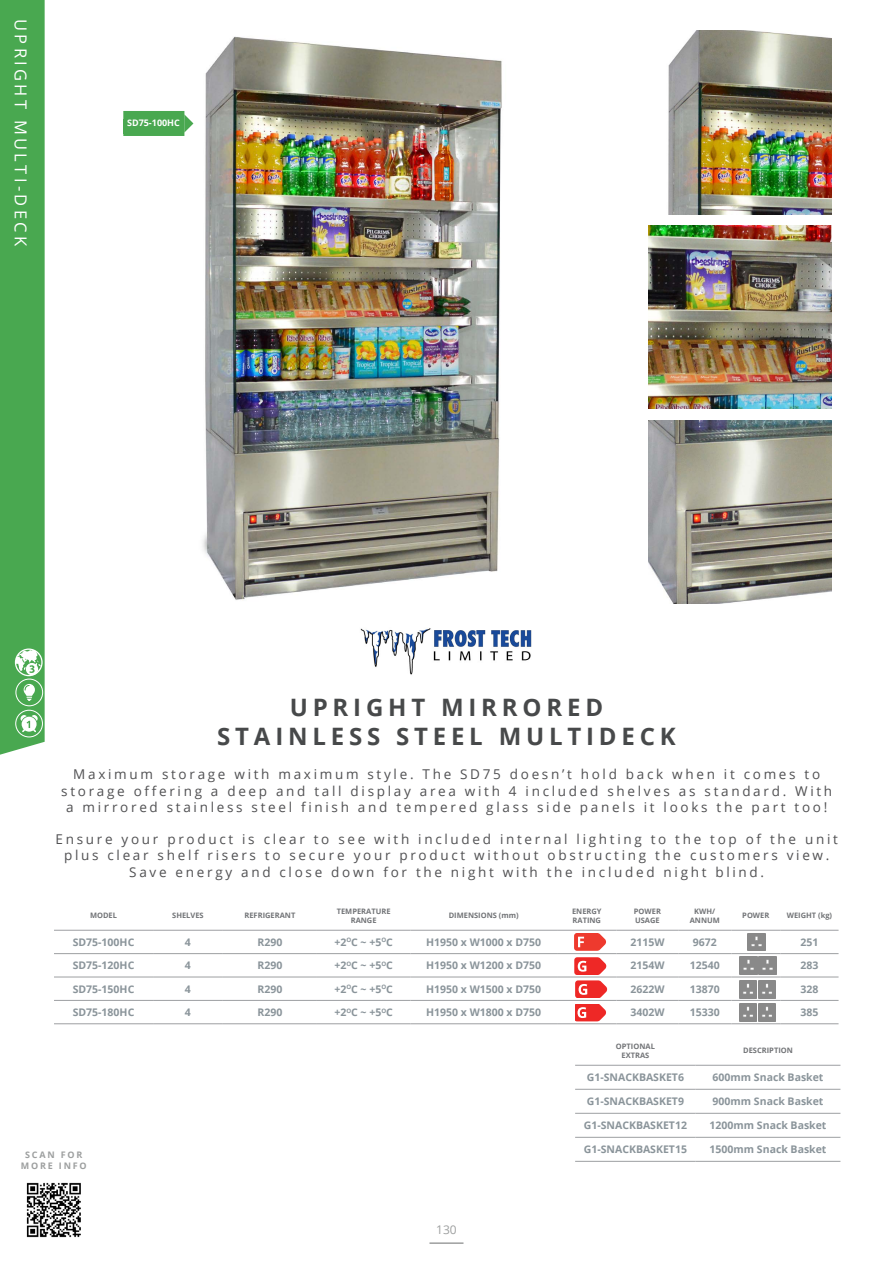
<style>
.page{position:relative;width:893px;height:1263px;background:#fff}
.page>*{position:absolute;margin:0;border:0;box-sizing:border-box;transform-origin:0 0}
.Paragraph_Style_1{font:700 24px "Open Sans";letter-spacing:.2em;color:#47494a}
.t1{font:16.5px "Open Sans";letter-spacing:.2em;color:#fff}
.Paragraph_Style_1-2{font:13.5px/16.2px "Open Sans";letter-spacing:.2em;color:#505052;text-align:center}
.t2{font:12px "Open Sans";color:#9d9f9f}
.t3{font:700 10.5px "Open Sans";color:#8a949a}
.t4{font:700 9px/10.8px "Open Sans";letter-spacing:.2em;color:#9d9f9f;text-align:center}
.Paragraph_Style_1-3{font:700 9px "Open Sans";color:#fff}
.t5{font:700 7.5px "Open Sans";color:#727477}
</style>
<div class="page">
<hr style="left:429px;top:1242px;width:34px;height:2px;background:#9d9f9f">
<img style="left:648px;top:421px;width:183px;height:183px">
<img style="left:648px;top:226px;width:183px;height:183px">
<img style="left:668px;top:31px;width:163px;height:183px">
<img style="left:193px;top:36px;width:309px;height:564px">
<img style="left:360px;top:628px;width:172px;height:47px">
<hr style="left:54px;top:930px;width:99px;height:1px;background:#9d9fa2">
<hr style="left:153px;top:930px;width:70px;height:1px;background:#9d9fa2">
<hr style="left:223px;top:930px;width:94px;height:1px;background:#9d9fa2">
<hr style="left:317px;top:930px;width:93px;height:1px;background:#9d9fa2">
<hr style="left:410px;top:930px;width:147px;height:1px;background:#9d9fa2">
<hr style="left:557px;top:930px;width:60px;height:1px;background:#9d9fa2">
<hr style="left:617px;top:930px;width:61px;height:1px;background:#9d9fa2">
<hr style="left:678px;top:930px;width:53px;height:1px;background:#9d9fa2">
<hr style="left:731px;top:930px;width:49px;height:1px;background:#9d9fa2">
<hr style="left:780px;top:930px;width:58px;height:1px;background:#9d9fa2">
<hr style="left:54px;top:953px;width:99px;height:1px;background:#9d9fa2">
<hr style="left:153px;top:953px;width:70px;height:1px;background:#9d9fa2">
<hr style="left:223px;top:953px;width:94px;height:1px;background:#9d9fa2">
<hr style="left:317px;top:953px;width:93px;height:1px;background:#9d9fa2">
<hr style="left:410px;top:953px;width:147px;height:1px;background:#9d9fa2">
<hr style="left:557px;top:953px;width:60px;height:1px;background:#9d9fa2">
<hr style="left:617px;top:953px;width:61px;height:1px;background:#9d9fa2">
<hr style="left:678px;top:953px;width:53px;height:1px;background:#9d9fa2">
<hr style="left:731px;top:953px;width:49px;height:1px;background:#9d9fa2">
<hr style="left:780px;top:953px;width:58px;height:1px;background:#9d9fa2">
<hr style="left:54px;top:977px;width:99px;height:1px;background:#9d9fa2">
<hr style="left:153px;top:977px;width:70px;height:1px;background:#9d9fa2">
<hr style="left:223px;top:977px;width:94px;height:1px;background:#9d9fa2">
<hr style="left:317px;top:977px;width:93px;height:1px;background:#9d9fa2">
<hr style="left:410px;top:977px;width:147px;height:1px;background:#9d9fa2">
<hr style="left:557px;top:977px;width:60px;height:1px;background:#9d9fa2">
<hr style="left:617px;top:977px;width:61px;height:1px;background:#9d9fa2">
<hr style="left:678px;top:977px;width:53px;height:1px;background:#9d9fa2">
<hr style="left:731px;top:977px;width:49px;height:1px;background:#9d9fa2">
<hr style="left:780px;top:977px;width:58px;height:1px;background:#9d9fa2">
<hr style="left:54px;top:1000px;width:99px;height:1px;background:#9d9fa2">
<hr style="left:153px;top:1000px;width:70px;height:1px;background:#9d9fa2">
<hr style="left:223px;top:1000px;width:94px;height:1px;background:#9d9fa2">
<hr style="left:317px;top:1000px;width:93px;height:1px;background:#9d9fa2">
<hr style="left:410px;top:1000px;width:147px;height:1px;background:#9d9fa2">
<hr style="left:557px;top:1000px;width:60px;height:1px;background:#9d9fa2">
<hr style="left:617px;top:1000px;width:61px;height:1px;background:#9d9fa2">
<hr style="left:678px;top:1000px;width:53px;height:1px;background:#9d9fa2">
<hr style="left:731px;top:1000px;width:49px;height:1px;background:#9d9fa2">
<hr style="left:780px;top:1000px;width:58px;height:1px;background:#9d9fa2">
<hr style="left:54px;top:1023px;width:99px;height:1px;background:#9d9fa2">
<hr style="left:153px;top:1023px;width:70px;height:1px;background:#9d9fa2">
<hr style="left:223px;top:1023px;width:94px;height:1px;background:#9d9fa2">
<hr style="left:317px;top:1023px;width:93px;height:1px;background:#9d9fa2">
<hr style="left:410px;top:1023px;width:147px;height:1px;background:#9d9fa2">
<hr style="left:557px;top:1023px;width:60px;height:1px;background:#9d9fa2">
<hr style="left:617px;top:1023px;width:61px;height:1px;background:#9d9fa2">
<hr style="left:678px;top:1023px;width:53px;height:1px;background:#9d9fa2">
<hr style="left:731px;top:1023px;width:49px;height:1px;background:#9d9fa2">
<hr style="left:780px;top:1023px;width:58px;height:1px;background:#9d9fa2">
<svg style="left:574px;top:933px;width:32px;height:17px"></svg>
<svg style="left:574px;top:958px;width:32px;height:17px"></svg>
<img style="left:739px;top:980px;width:37px;height:18px">
<svg style="left:575px;top:981px;width:32px;height:17px"></svg>
<img style="left:739px;top:1003px;width:37px;height:18px">
<svg style="left:575px;top:1004px;width:31px;height:17px"></svg>
<img style="left:748px;top:933px;width:17px;height:18px">
<img style="left:739px;top:956px;width:37px;height:18px">
<hr style="left:575px;top:1065px;width:121px;height:1px;background:#9d9fa2">
<hr style="left:696px;top:1065px;width:144px;height:1px;background:#9d9fa2">
<hr style="left:575px;top:1089px;width:121px;height:1px;background:#9d9fa2">
<hr style="left:696px;top:1089px;width:144px;height:1px;background:#9d9fa2">
<hr style="left:575px;top:1113px;width:121px;height:1px;background:#9d9fa2">
<hr style="left:696px;top:1113px;width:144px;height:1px;background:#9d9fa2">
<hr style="left:575px;top:1137px;width:121px;height:1px;background:#9d9fa2">
<hr style="left:696px;top:1137px;width:144px;height:1px;background:#9d9fa2">
<hr style="left:575px;top:1161px;width:121px;height:1px;background:#9d9fa2">
<hr style="left:696px;top:1161px;width:144px;height:1px;background:#9d9fa2">
<img style="left:26px;top:1182px;width:55px;height:56px">
<svg style="left:123px;top:111px;width:70px;height:25px"></svg>
<div style="left:123px;top:119px;width:61px;height:15px;background:#49a850"></div>
<div style="left:0;top:0;width:45px;height:755px;background:#49a850"></div>
<p class="t1" style="left:32px;top:19px;width:228px;rotate:90deg">UPRIGHT MULTI-DECK</p>
<p class="Paragraph_Style_1-3" style="left:127px;top:117px;width:54px">SD75-100HC</p>
<p class="Paragraph_Style_1" style="left:290px;top:690px;width:315px">UPRIGHT MIRRORED</p>
<p class="Paragraph_Style_1" style="left:217px;top:719px;width:460px">STAINLESS STEEL MULTIDECK</p>
<p class="Paragraph_Style_1-2" style="left:61px;top:766px;width:772px">Maximum storage with maximum style. The SD75 doesn’t hold back when it comes to storage offering a deep and tall display area with 4 included shelves as standard. With a mirrored stainless steel finish and tempered glass side panels it looks the part too!</p>
<p class="Paragraph_Style_1-2" style="left:56px;top:831px;width:784px">Ensure your product is clear to see with included internal lighting to the top of the unit plus clear shelf risers to secure your product without obstructing the customers view.<br>Save energy and close down for the night with the included night blind.</p>
<p class="t5" style="left:90px;top:910px;width:29px">MODEL</p>
<p class="t5" style="left:172px;top:910px;width:33px">SHELVES</p>
<p class="t5" style="left:244px;top:910px;width:52px">REFRIGERANT</p>
<p class="t5" style="left:634px;top:906px;width:29px">POWER</p>
<p class="t5" style="left:635px;top:915px;width:26px">USAGE</p>
<p class="t5" style="left:572px;top:906px;width:31px">ENERGY</p>
<p class="t5" style="left:573px;top:915px;width:30px">RATING</p>
<p class="t5" style="left:337px;top:906px;width:55px">TEMPERATURE</p>
<p class="t5" style="left:351px;top:915px;width:27px">RANGE</p>
<p class="t5" style="left:694px;top:906px;width:23px">KWH/</p>
<p class="t5" style="left:690px;top:915px;width:32px">ANNUM</p>
<p class="t5" style="left:742px;top:910px;width:29px">POWER</p>
<p class="t5" style="left:787px;top:910px;width:47px">WEIGHT (kg)</p>
<p class="t5" style="left:449px;top:910px;width:71px">DIMENSIONS (mm)</p>
<p class="t3" style="left:73px;top:935px;width:63px">SD75-100HC</p>
<p class="t3" style="left:185px;top:935px;width:7px">4</p>
<p class="t3" style="left:257px;top:935px;width:26px">R290</p>
<p class="t3" style="left:334px;top:935px;width:60px">+2<sup>O</sup>C ~ +5<sup>O</sup>C</p>
<p class="t3" style="left:426px;top:935px;width:116px">H1950 x W1000 x D750</p>
<p class="t3" style="left:630px;top:935px;width:36px">2115W</p>
<p class="t3" style="left:693px;top:935px;width:25px">9672</p>
<p class="t3" style="left:800px;top:935px;width:19px">251</p>
<p class="t3" style="left:73px;top:958px;width:63px">SD75-120HC</p>
<p class="t3" style="left:185px;top:958px;width:7px">4</p>
<p class="t3" style="left:257px;top:958px;width:26px">R290</p>
<p class="t3" style="left:334px;top:958px;width:60px">+2<sup>O</sup>C ~ +5<sup>O</sup>C</p>
<p class="t3" style="left:426px;top:958px;width:116px">H1950 x W1200 x D750</p>
<p class="t3" style="left:630px;top:958px;width:36px">2154W</p>
<p class="t3" style="left:690px;top:958px;width:31px">12540</p>
<p class="t3" style="left:800px;top:958px;width:19px">283</p>
<p class="t3" style="left:73px;top:981px;width:63px">SD75-150HC</p>
<p class="t3" style="left:185px;top:981px;width:7px">4</p>
<p class="t3" style="left:257px;top:981px;width:26px">R290</p>
<p class="t3" style="left:334px;top:981px;width:60px">+2<sup>O</sup>C ~ +5<sup>O</sup>C</p>
<p class="t3" style="left:426px;top:981px;width:116px">H1950 x W1500 x D750</p>
<p class="t3" style="left:630px;top:981px;width:36px">2622W</p>
<p class="t3" style="left:690px;top:981px;width:31px">13870</p>
<p class="t3" style="left:800px;top:981px;width:19px">328</p>
<p class="t3" style="left:73px;top:1005px;width:63px">SD75-180HC</p>
<p class="t3" style="left:185px;top:1005px;width:7px">4</p>
<p class="t3" style="left:257px;top:1005px;width:26px">R290</p>
<p class="t3" style="left:334px;top:1005px;width:60px">+2<sup>O</sup>C ~ +5<sup>O</sup>C</p>
<p class="t3" style="left:426px;top:1005px;width:116px">H1950 x W1800 x D750</p>
<p class="t3" style="left:630px;top:1005px;width:36px">3402W</p>
<p class="t3" style="left:690px;top:1005px;width:31px">15330</p>
<p class="t3" style="left:800px;top:1005px;width:19px">385</p>
<p class="t5" style="left:616px;top:1041px;width:40px">OPTIONAL</p>
<p class="t5" style="left:621px;top:1050px;width:29px">EXTRAS</p>
<p class="t5" style="left:743px;top:1045px;width:51px">DESCRIPTION</p>
<p class="t4" style="left:21px;top:1149px;width:67px">SCAN FOR<br>MORE INFO</p>
<p class="t2" style="left:436px;top:1221px;width:22px">130</p>
<p class="t3" style="left:587px;top:1070px;width:99px">G1-SNACKBASKET6</p>
<p class="t3" style="left:713px;top:1070px;width:112px">600mm Snack Basket</p>
<p class="t3" style="left:587px;top:1094px;width:99px">G1-SNACKBASKET9</p>
<p class="t3" style="left:713px;top:1094px;width:112px">900mm Snack Basket</p>
<p class="t3" style="left:584px;top:1118px;width:105px">G1-SNACKBASKET12</p>
<p class="t3" style="left:710px;top:1118px;width:118px">1200mm Snack Basket</p>
<p class="t3" style="left:584px;top:1142px;width:105px">G1-SNACKBASKET15</p>
<p class="t3" style="left:710px;top:1142px;width:118px">1500mm Snack Basket</p>
</div>
